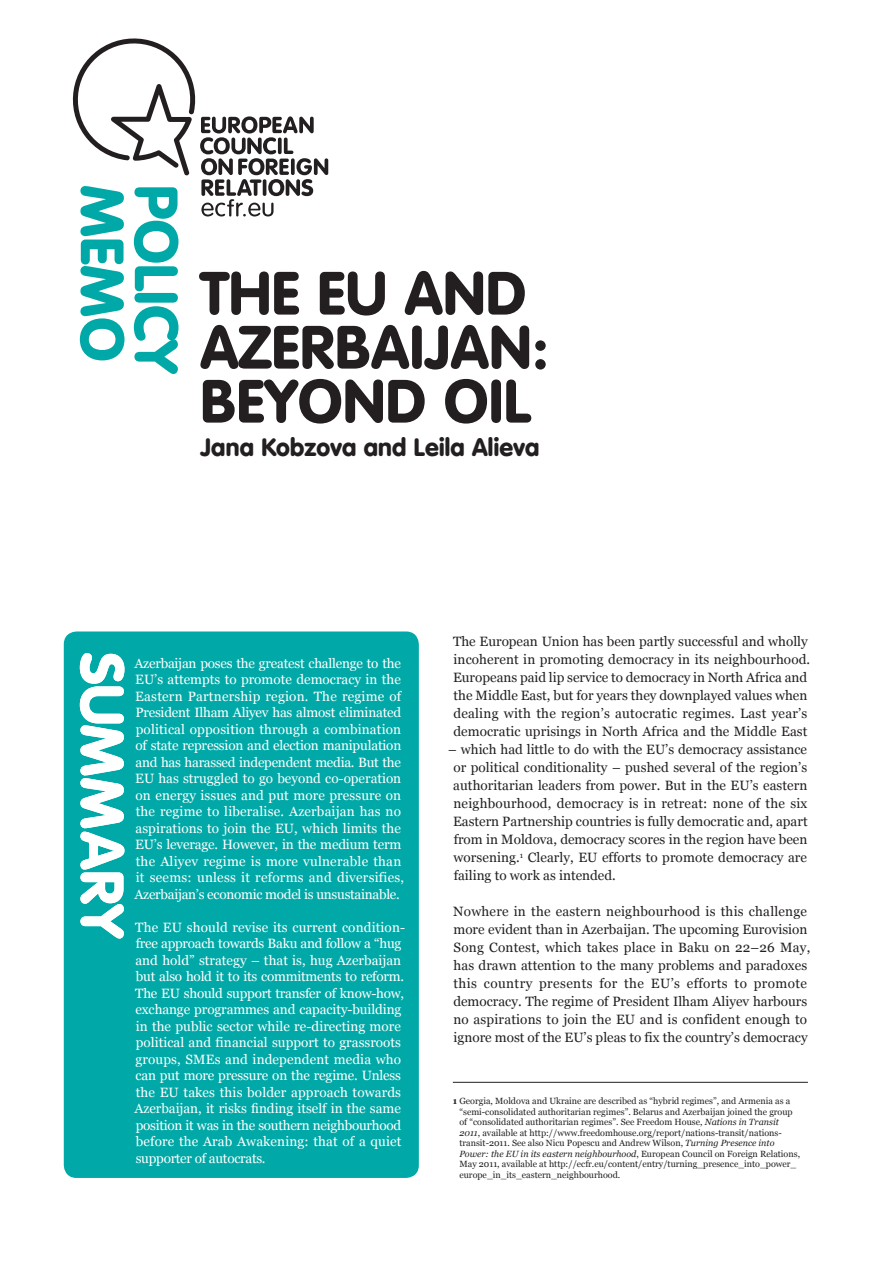
<style>
.page{position:relative;width:893px;height:1263px;background:#fff}
.page>*{position:absolute;margin:0;border:0;box-sizing:border-box;transform-origin:0 0}
.t1{font:900 60px/54px "VAG Rounded";letter-spacing:.01em;color:#231f20}
.t2{font:900 60px "VAG Rounded";color:#00a9a7}
.t3{font:900 60px "VAG Rounded";letter-spacing:.01em;color:#fff}
.t4{font:900 24.75px "VAG Rounded";letter-spacing:.01em;color:#231f20}
.t5{font:13.5px/16.5px "Georgia";color:#fff}
.t6{font:13.5px/18px "Georgia";letter-spacing:.005em;color:#231f20}
.t7{font:9px/10.5px "Georgia";color:#231f20}
.s1{font-weight:700}
.s2{font-style:italic}
</style>
<div class="page">
<svg style="left:73px;top:38px;width:255px;height:179px"></svg>
<div style="left:64px;top:631px;width:355px;height:547px;background:#00a9a7;border-radius:13px"></div>
<hr style="left:453px;top:1082px;width:355px;height:1px;background:#231f20">
<h1 class="t2" style="left:138px;top:185px;width:178px;rotate:90deg">MEMO</h1>
<h1 class="t2" style="left:192px;top:185px;width:192px;rotate:90deg">POLICY</h1>
<h1 class="t1" style="left:200px;top:266px;width:350px">THE EU AND<br>AZERBAIJAN:<br>BEYOND OIL</h1>
<h2 class="t4" style="left:200px;top:432px;width:340px">Jana Kobzova and Leila Alieva</h2>
<h1 class="t3" style="left:138px;top:653px;width:288px;rotate:90deg">SUMMARY</h1>
<p class="t5" style="left:134px;top:655px;width:271px">Azerbaijan poses the greatest challenge to the EU’s attempts to promote democracy in the Eastern Partnership region. The regime of President Ilham Aliyev has almost eliminated political opposition through a combination of state repression and election manipulation and has harassed independent media. But the EU has struggled to go beyond co-operation on energy issues and put more pressure on the regime to liberalise. Azerbaijan has no aspirations to join the EU, which limits the EU’s leverage. However, in the medium term the Aliyev regime is more vulnerable than it seems: unless it reforms and diversifies, Azerbaijan’s economic model is unsustainable.</p>
<p class="t5" style="left:134px;top:919px;width:272px">The EU should revise its current condition&shy;free approach towards Baku and follow a “hug and hold” strategy – that is, hug Azerbaijan but also hold it to its commitments to reform.<br>The EU should support transfer of know-how, exchange programmes and capacity-building in the public sector while re-directing more political and financial support to grassroots groups, SMEs and independent media who can put more pressure on the regime. Unless the EU takes this bolder approach towards Azerbaijan, it risks finding itself in the same position it was in the southern neighbourhood before the Arab Awakening: that of a quiet supporter of autocrats.</p>
<p class="t6" style="left:453px;top:633px;width:359px">The European Union has been partly successful and wholly incoherent in promoting democracy in its neighbourhood.<br>Europeans paid lip service to democracy in North Africa and the Middle East, but for years they downplayed values when dealing with the region’s autocratic regimes. Last year’s democratic uprisings in North Africa and the Middle East</p>
<p class="t6" style="left:453px;top:741px;width:356px;text-align:justify;text-indent:-5px">– which had little to do with the EU’s democracy assistance or political conditionality – pushed several of the region’s authoritarian leaders from power. But in the EU’s eastern neighbourhood, democracy is in retreat: none of the six Eastern Partnership countries is fully democratic and, apart from in Moldova, democracy scores in the region have been worsening.<sup>1</sup> Clearly, EU efforts to promote democracy are failing to work as intended.</p>
<p class="t6" style="left:453px;top:903px;width:359px">Nowhere in the eastern neighbourhood is this challenge more evident than in Azerbaijan. The upcoming Eurovision Song Contest, which takes place in Baku on 22–26 May, has drawn attention to the many problems and paradoxes this country presents for the EU’s efforts to promote democracy. The regime of President Ilham Aliyev harbours no aspirations to join the EU and is confident enough to ignore most of the EU’s pleas to fix the country’s democracy</p>
<p class="t7" style="left:459px;top:1096px;width:342px;text-indent:-7px"><span class="s1">1</span> Georgia, Moldova and Ukraine are described as “hybrid regimes”, and Armenia as a “semi-consolidated authoritarian regimes”. Belarus and Azerbaijan joined the group of “consolidated authoritarian regimes”. See Freedom House, <span class="s2">Nations in Transit 2011</span>, available at http://www.freedomhouse.org/report/nations-transit/nations&shy;transit-2011. See also Nicu Popescu and Andrew Wilson, <span class="s2">Turning Presence into Power: the EU in its eastern neighbourhood</span>, European Council on Foreign Relations, May 2011, available at http://ecfr.eu/content/entry/turning_presence_into_power_ europe_in_its_eastern_neighbourhood.</p>
</div>
